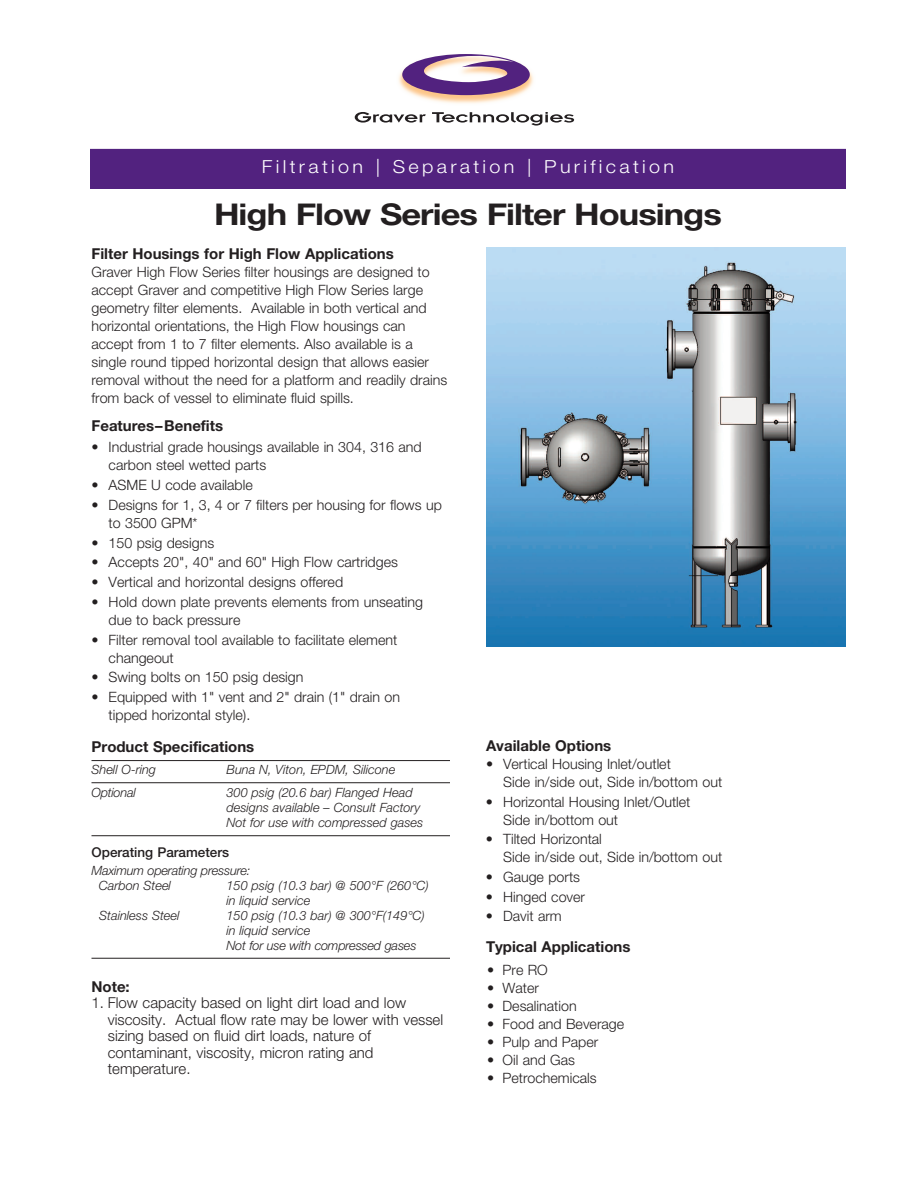
<style>
.page{position:relative;width:918px;height:1188px;background:#fff}
.page>*{position:absolute;margin:0;border:0;box-sizing:border-box;transform-origin:0 0}
.t1{font:700 30px "Helvetica Neue LT Std";letter-spacing:-.03em;color:#231f20;scale:1.15 1}
.t2{font:300 18px "Helvetica Neue LT Std";letter-spacing:.165em;color:#fff;scale:1.1 1}
.t3{font:300 15px/16.5px "Helvetica Neue LT Std";color:#231f20}
.t4{font:700 15px "Helvetica Neue LT Std";color:#231f20}
.t5{font:300 14.25px/18px "Helvetica Neue LT Std";color:#231f20}
.t6{font:500 13.5px "Helvetica Neue LT Std";color:#231f20}
.t7{font:italic 300 12.75px/15px "Helvetica Neue LT Std";color:#231f20}
</style>
<div class="page">
<hr style="left:92px;top:760px;width:358px;height:1px;background:#231f20">
<hr style="left:92px;top:782px;width:358px;height:1px;background:#231f20">
<hr style="left:92px;top:835px;width:358px;height:1px;background:#231f20">
<hr style="left:92px;top:958px;width:358px;height:1px;background:#231f20">
<img style="left:486px;top:248px;width:360px;height:399px">
<img style="left:398px;top:71px;width:136px;height:33px">
<svg style="left:402px;top:54px;width:128px;height:41px"></svg>
<svg style="left:355px;top:112px;width:71px;height:11px"></svg>
<svg style="left:432px;top:112px;width:142px;height:14px"></svg>
<div style="left:90px;top:149px;width:756px;height:40px;background:#52227f"></div>
<p class="t2" style="left:262px;top:160px;width:376px">Filtration | Separation | Purification</p>
<h1 class="t1" style="left:214px;top:204px;width:443px">High Flow Series Filter Housings</h1>
<p class="t4" style="left:92px;top:248px;width:304px">Filter Housings for High Flow Applications</p>
<p class="t5" style="left:91px;top:264px;width:357px">Graver High Flow Series filter housings are designed to accept Graver and competitive High Flow Series large geometry filter elements. Available in both vertical and horizontal orientations, the High Flow housings can accept from 1 to 7 filter elements. Also available is a single round tipped horizontal design that allows easier removal without the need for a platform and readily drains from back of vessel to eliminate fluid spills.</p>
<p class="t4" style="left:92px;top:421px;width:133px">Features–Benefits</p>
<p class="t5" style="left:109px;top:440px;width:315px;text-indent:-17px">• Industrial grade housings available in 304, 316 and carbon steel wetted parts</p>
<p class="t5" style="left:91px;top:477px;width:163px">• ASME U code available</p>
<p class="t5" style="left:109px;top:497px;width:335px;text-indent:-17px">• Designs for 1, 3, 4 or 7 filters per housing for flows up to 3500 GPM*</p>
<p class="t5" style="left:91px;top:535px;width:124px">• 150 psig designs</p>
<p class="t5" style="left:91px;top:555px;width:308px">• Accepts 20", 40" and 60" High Flow cartridges</p>
<p class="t5" style="left:91px;top:574px;width:253px">• Vertical and horizontal designs offered</p>
<p class="t5" style="left:109px;top:594px;width:316px;text-indent:-17px">• Hold down plate prevents elements from unseating due to back pressure</p>
<p class="t5" style="left:109px;top:632px;width:290px;text-indent:-17px">• Filter removal tool available to facilitate element changeout</p>
<p class="t5" style="left:91px;top:670px;width:214px">• Swing bolts on 150 psig design</p>
<p class="t5" style="left:109px;top:689px;width:293px;text-indent:-17px">• Equipped with 1" vent and 2" drain (1" drain on tipped horizontal style).</p>
<p class="t4" style="left:92px;top:741px;width:164px">Product Specifications</p>
<p class="t7" style="left:92px;top:763px;width:66px">Shell O-ring</p>
<p class="t7" style="left:226px;top:763px;width:170px">Buna N, Viton, EPDM, Silicone</p>
<p class="t7" style="left:91px;top:786px;width:46px">Optional</p>
<p class="t7" style="left:226px;top:786px;width:198px">300 psig (20.6 bar) Flanged Head designs available – Consult Factory<br>Not for use with compressed gases</p>
<p class="t6" style="left:92px;top:848px;width:139px">Operating Parameters</p>
<p class="t7" style="left:99px;top:865px;width:153px;text-indent:-7px">Maximum operating pressure:<br>Carbon Steel</p>
<p class="t7" style="left:226px;top:880px;width:204px">150 psig (10.3 bar) @ 500°F (260°C) in liquid service</p>
<p class="t7" style="left:99px;top:910px;width:82px">Stainless Steel</p>
<p class="t7" style="left:226px;top:910px;width:200px">150 psig (10.3 bar) @ 300°F(149°C) in liquid service<br>Not for use with compressed gases</p>
<p class="t4" style="left:92px;top:981px;width:40px">Note:</p>
<p class="t3" style="left:108px;top:996px;width:337px;text-indent:-16px">1. Flow capacity based on light dirt load and low viscosity. Actual flow rate may be lower with vessel sizing based on fluid dirt loads, nature of contaminant, viscosity, micron rating and temperature.</p>
<p class="t4" style="left:486px;top:740px;width:127px">Available Options</p>
<p class="t5" style="left:503px;top:756px;width:221px;text-indent:-17px">• Vertical Housing Inlet/outlet<br>Side in/side out, Side in/bottom out</p>
<p class="t5" style="left:503px;top:794px;width:189px;text-indent:-17px">• Horizontal Housing Inlet/Outlet<br>Side in/bottom out</p>
<p class="t5" style="left:503px;top:832px;width:221px;text-indent:-17px">• Tilted Horizontal<br>Side in/side out, Side in/bottom out</p>
<p class="t5" style="left:486px;top:869px;width:96px">• Gauge ports</p>
<p class="t5" style="left:486px;top:889px;width:101px">• Hinged cover</p>
<p class="t5" style="left:486px;top:909px;width:77px">• Davit arm</p>
<p class="t4" style="left:486px;top:941px;width:146px">Typical Applications</p>
<p class="t5" style="left:487px;top:962px;width:62px">• Pre RO</p>
<p class="t5" style="left:487px;top:980px;width:53px">• Water</p>
<p class="t5" style="left:487px;top:998px;width:91px">• Desalination</p>
<p class="t5" style="left:487px;top:1016px;width:138px">• Food and Beverage</p>
<p class="t5" style="left:487px;top:1034px;width:113px">• Pulp and Paper</p>
<p class="t5" style="left:487px;top:1052px;width:89px">• Oil and Gas</p>
<p class="t5" style="left:487px;top:1070px;width:111px">• Petrochemicals</p>
</div>
